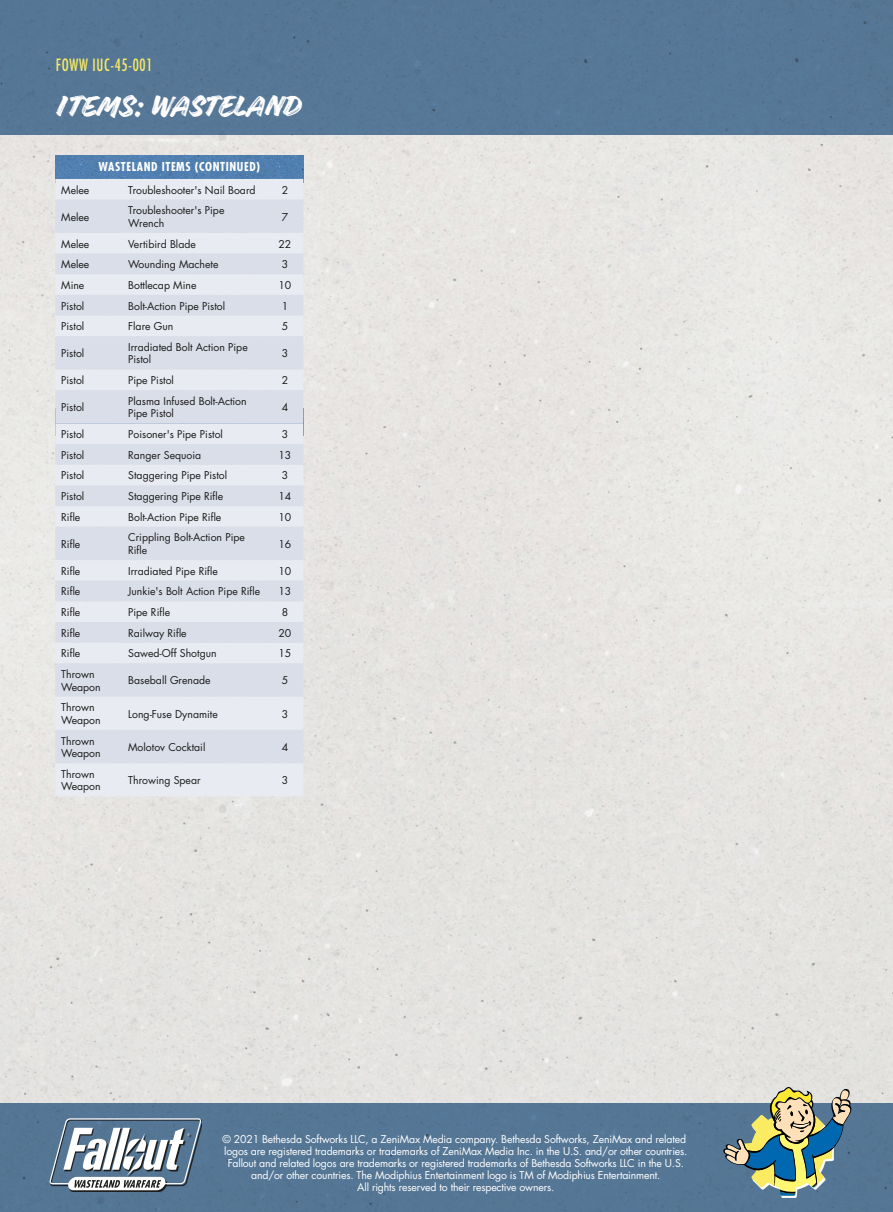
<style>
.page{position:relative;width:893px;height:1212px;background:#fff}
.page>*{position:absolute;margin:0;border:0;box-sizing:border-box;transform-origin:0 0}
.Header_1{font:34.5px "Handelson Two";color:#fff}
.Header_1-2{font:condensed 16.5px "Futura Std";letter-spacing:.05em;color:#faeb63;scale:.9 1}
.Table_Header_Row__Ce{font:700 condensed 12px "Futura Std";letter-spacing:.05em;color:#fff}
.Table_Text_Body__Cen{font:10.5px/12.6px "Futura Std";color:#1b1b1a}
.t1{font:10.5px/12px "Futura Std";letter-spacing:-.015em;color:#fff;text-align:center}
</style>
<div class="page">
<div style="left:0;top:135px;width:893px;height:968px;background:#e6e4e2"></div>
<div style="left:0;top:0;width:893px;height:135px;background:#567796"></div>
<div style="left:0;top:1103px;width:893px;height:109px;background:#557694"></div>
<img style="left:55px;top:155px;width:248px;height:24px">
<div style="left:55px;top:179px;width:248px;height:617px;background:#e8ebf2"></div>
<svg style="left:55px;top:200px;width:248px;height:563px;background:#dfe3ec"></svg>
<svg style="left:722px;top:1087px;width:130px;height:109px"></svg>
<svg style="left:70px;top:1119px;width:132px;height:72px"></svg>
<svg style="left:50px;top:1118px;width:151px;height:72px"></svg>
<p class="Header_1-2" style="left:56px;top:55px;width:109px">FOWW IUC-45-001</p>
<p class="Header_1" style="left:56px;top:86px;width:246px">ITEMS: WASTELAND</p>
<p class="Table_Header_Row__Ce" style="left:99px;top:159px;width:163px">WASTELAND ITEMS (CONTINUED)</p>
<p class="Table_Text_Body__Cen" style="left:61px;top:184px;width:30px">Melee</p>
<p class="Table_Text_Body__Cen" style="left:128px;top:184px;width:129px">Troubleshooter's Nail Board</p>
<p class="Table_Text_Body__Cen" style="left:282px;top:184px;width:8px">2</p>
<p class="Table_Text_Body__Cen" style="left:61px;top:211px;width:30px">Melee</p>
<p class="Table_Text_Body__Cen" style="left:128px;top:204px;width:98px">Troubleshooter's Pipe<br>Wrench</p>
<p class="Table_Text_Body__Cen" style="left:282px;top:211px;width:8px">7</p>
<p class="Table_Text_Body__Cen" style="left:61px;top:237px;width:30px">Melee</p>
<p class="Table_Text_Body__Cen" style="left:128px;top:237px;width:69px">Vertibird Blade</p>
<p class="Table_Text_Body__Cen" style="left:278px;top:237px;width:14px">22</p>
<p class="Table_Text_Body__Cen" style="left:61px;top:258px;width:30px">Melee</p>
<p class="Table_Text_Body__Cen" style="left:128px;top:258px;width:92px">Wounding Machete</p>
<p class="Table_Text_Body__Cen" style="left:282px;top:258px;width:8px">3</p>
<p class="Table_Text_Body__Cen" style="left:61px;top:279px;width:25px">Mine</p>
<p class="Table_Text_Body__Cen" style="left:128px;top:279px;width:70px">Bottlecap Mine</p>
<p class="Table_Text_Body__Cen" style="left:278px;top:279px;width:14px">10</p>
<p class="Table_Text_Body__Cen" style="left:61px;top:299px;width:25px">Pistol</p>
<p class="Table_Text_Body__Cen" style="left:128px;top:299px;width:99px">Bolt-Action Pipe Pistol</p>
<p class="Table_Text_Body__Cen" style="left:282px;top:299px;width:8px">1</p>
<p class="Table_Text_Body__Cen" style="left:61px;top:320px;width:25px">Pistol</p>
<p class="Table_Text_Body__Cen" style="left:128px;top:320px;width:47px">Flare Gun</p>
<p class="Table_Text_Body__Cen" style="left:282px;top:320px;width:8px">5</p>
<p class="Table_Text_Body__Cen" style="left:61px;top:347px;width:25px">Pistol</p>
<p class="Table_Text_Body__Cen" style="left:128px;top:341px;width:121px">Irradiated Bolt Action Pipe<br>Pistol</p>
<p class="Table_Text_Body__Cen" style="left:282px;top:347px;width:8px">3</p>
<p class="Table_Text_Body__Cen" style="left:61px;top:374px;width:25px">Pistol</p>
<p class="Table_Text_Body__Cen" style="left:128px;top:374px;width:47px">Pipe Pistol</p>
<p class="Table_Text_Body__Cen" style="left:282px;top:374px;width:8px">2</p>
<p class="Table_Text_Body__Cen" style="left:61px;top:401px;width:25px">Pistol</p>
<p class="Table_Text_Body__Cen" style="left:128px;top:395px;width:120px">Plasma Infused Bolt-Action<br>Pipe Pistol</p>
<p class="Table_Text_Body__Cen" style="left:282px;top:401px;width:8px">4</p>
<p class="Table_Text_Body__Cen" style="left:61px;top:428px;width:25px">Pistol</p>
<p class="Table_Text_Body__Cen" style="left:128px;top:428px;width:96px">Poisoner's Pipe Pistol</p>
<p class="Table_Text_Body__Cen" style="left:282px;top:428px;width:8px">3</p>
<p class="Table_Text_Body__Cen" style="left:61px;top:449px;width:25px">Pistol</p>
<p class="Table_Text_Body__Cen" style="left:128px;top:449px;width:75px">Ranger Sequoia</p>
<p class="Table_Text_Body__Cen" style="left:278px;top:449px;width:14px">13</p>
<p class="Table_Text_Body__Cen" style="left:61px;top:469px;width:25px">Pistol</p>
<p class="Table_Text_Body__Cen" style="left:128px;top:469px;width:101px">Staggering Pipe Pistol</p>
<p class="Table_Text_Body__Cen" style="left:282px;top:469px;width:8px">3</p>
<p class="Table_Text_Body__Cen" style="left:61px;top:490px;width:25px">Pistol</p>
<p class="Table_Text_Body__Cen" style="left:128px;top:490px;width:97px">Staggering Pipe Rifle</p>
<p class="Table_Text_Body__Cen" style="left:278px;top:490px;width:14px">14</p>
<p class="Table_Text_Body__Cen" style="left:61px;top:511px;width:21px">Rifle</p>
<p class="Table_Text_Body__Cen" style="left:128px;top:511px;width:95px">Bolt-Action Pipe Rifle</p>
<p class="Table_Text_Body__Cen" style="left:278px;top:511px;width:14px">10</p>
<p class="Table_Text_Body__Cen" style="left:61px;top:538px;width:21px">Rifle</p>
<p class="Table_Text_Body__Cen" style="left:128px;top:531px;width:118px">Crippling Bolt-Action Pipe<br>Rifle</p>
<p class="Table_Text_Body__Cen" style="left:278px;top:538px;width:14px">16</p>
<p class="Table_Text_Body__Cen" style="left:61px;top:565px;width:21px">Rifle</p>
<p class="Table_Text_Body__Cen" style="left:128px;top:565px;width:91px">Irradiated Pipe Rifle</p>
<p class="Table_Text_Body__Cen" style="left:278px;top:565px;width:14px">10</p>
<p class="Table_Text_Body__Cen" style="left:61px;top:585px;width:21px">Rifle</p>
<p class="Table_Text_Body__Cen" style="left:128px;top:585px;width:134px">Junkie's Bolt Action Pipe Rifle</p>
<p class="Table_Text_Body__Cen" style="left:278px;top:585px;width:14px">13</p>
<p class="Table_Text_Body__Cen" style="left:61px;top:606px;width:21px">Rifle</p>
<p class="Table_Text_Body__Cen" style="left:128px;top:606px;width:43px">Pipe Rifle</p>
<p class="Table_Text_Body__Cen" style="left:282px;top:606px;width:8px">8</p>
<p class="Table_Text_Body__Cen" style="left:61px;top:627px;width:21px">Rifle</p>
<p class="Table_Text_Body__Cen" style="left:128px;top:627px;width:60px">Railway Rifle</p>
<p class="Table_Text_Body__Cen" style="left:278px;top:627px;width:14px">20</p>
<p class="Table_Text_Body__Cen" style="left:61px;top:647px;width:21px">Rifle</p>
<p class="Table_Text_Body__Cen" style="left:128px;top:647px;width:90px">Sawed-Off Shotgun</p>
<p class="Table_Text_Body__Cen" style="left:278px;top:647px;width:14px">15</p>
<p class="Table_Text_Body__Cen" style="left:61px;top:668px;width:41px">Thrown<br>Weapon</p>
<p class="Table_Text_Body__Cen" style="left:128px;top:674px;width:84px">Baseball Grenade</p>
<p class="Table_Text_Body__Cen" style="left:282px;top:674px;width:8px">5</p>
<p class="Table_Text_Body__Cen" style="left:61px;top:701px;width:41px">Thrown<br>Weapon</p>
<p class="Table_Text_Body__Cen" style="left:128px;top:707px;width:91px">Long-Fuse Dynamite</p>
<p class="Table_Text_Body__Cen" style="left:282px;top:707px;width:8px">3</p>
<p class="Table_Text_Body__Cen" style="left:61px;top:734px;width:41px">Thrown<br>Weapon</p>
<p class="Table_Text_Body__Cen" style="left:128px;top:741px;width:79px">Molotov Cocktail</p>
<p class="Table_Text_Body__Cen" style="left:282px;top:741px;width:8px">4</p>
<p class="Table_Text_Body__Cen" style="left:61px;top:768px;width:41px">Thrown<br>Weapon</p>
<p class="Table_Text_Body__Cen" style="left:128px;top:774px;width:74px">Throwing Spear</p>
<p class="Table_Text_Body__Cen" style="left:282px;top:774px;width:8px">3</p>
<p class="t1" style="left:222px;top:1134px;width:466px">© 2021 Bethesda Softworks LLC, a ZeniMax Media company. Bethesda Softworks, ZeniMax and related logos are registered trademarks or trademarks of ZeniMax Media Inc. in the U.S. and/or other countries.<br>Fallout and related logos are trademarks or registered trademarks of Bethesda Softworks LLC in the U.S. and/or other countries. The Modiphius Entertainment logo is TM of Modiphius Entertainment.<br>All rights reserved to their respective owners.</p>
</div>
